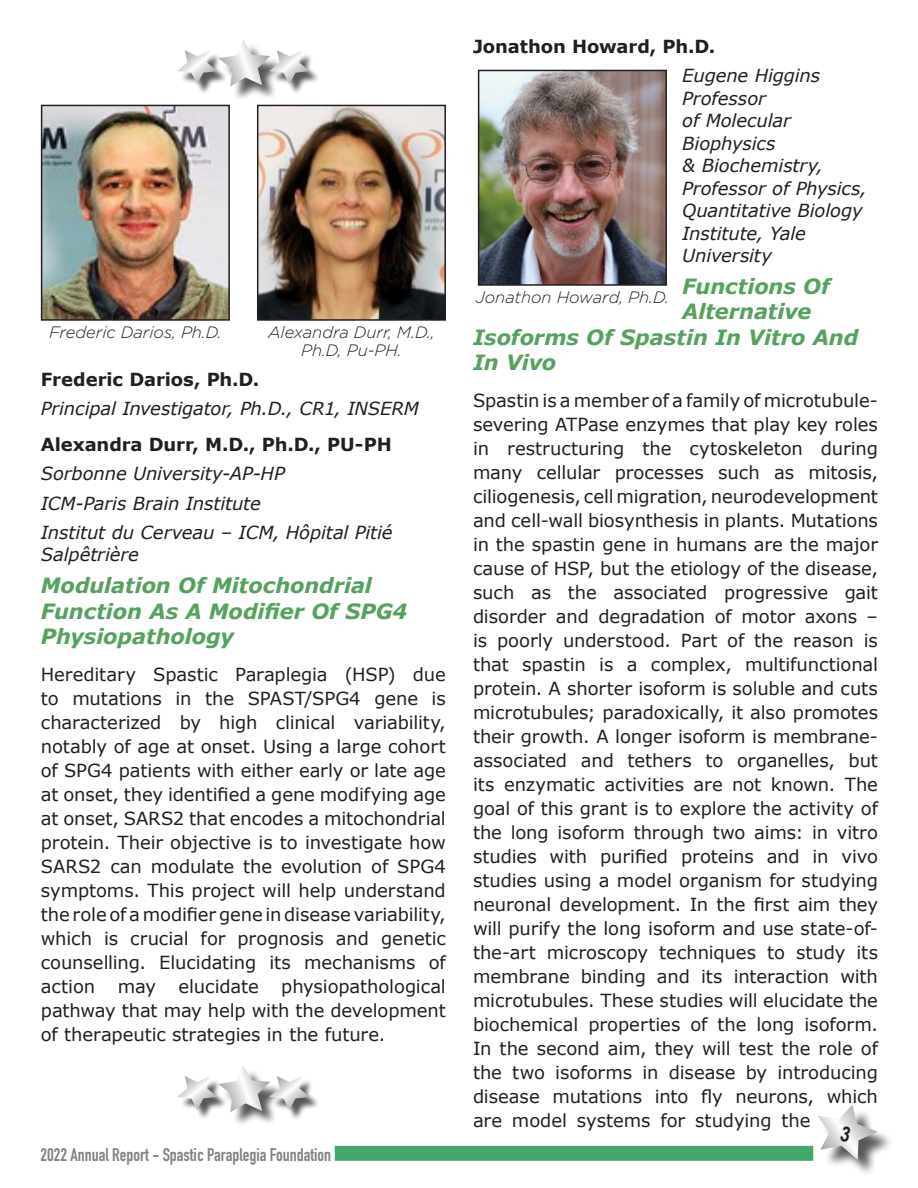
<style>
.page{position:relative;width:918px;height:1188px;background:#fff}
.page>*{position:absolute;margin:0;border:0;box-sizing:border-box;transform-origin:0 0}
.t1{font:italic 700 21px/25.2px "Verdana";letter-spacing:-.005em;color:#56a160}
.t2{font:18px/24px "Verdana";letter-spacing:-.005em;color:#231f20;text-align:justify}
.t3{font:italic 18px/22.5px "Verdana";letter-spacing:-.01em;color:#231f20}
.t4{font:700 18px "Verdana";letter-spacing:-.005em;color:#231f20}
.t5{font:700 18px "DIN Condensed";color:#808285}
.t6{font:italic 300 16.5px/18px "Gotham";color:#231f20;text-align:center}
</style>
<div class="page">
<div style="left:335px;top:1146px;width:478px;height:15px;background:#43a86a"></div>
<div style="left:821px;top:1108px;width:74px;height:69px;background:#231f20;opacity:.75"></div>
<div style="left:179px;top:53px;width:50px;height:42px;background:#231f20;opacity:.75"></div>
<div style="left:221px;top:42px;width:65px;height:60px;background:#231f20;opacity:.75"></div>
<div style="left:272px;top:53px;width:49px;height:42px;background:#231f20;opacity:.75"></div>
<svg style="left:177px;top:40px;width:133px;height:47px"></svg>
<div style="left:179px;top:1078px;width:50px;height:43px;background:#231f20;opacity:.75"></div>
<div style="left:221px;top:1068px;width:65px;height:60px;background:#231f20;opacity:.75"></div>
<div style="left:272px;top:1078px;width:49px;height:43px;background:#231f20;opacity:.75"></div>
<svg style="left:177px;top:1065px;width:133px;height:47px"></svg>
<img style="left:44px;top:108px;width:183px;height:210px">
<div style="left:41px;top:105px;width:189px;height:216px;border:2px solid #231f20"></div>
<img style="left:260px;top:108px;width:183px;height:210px">
<div style="left:257px;top:105px;width:189px;height:216px;border:2px solid #231f20"></div>
<img style="left:481px;top:73px;width:183px;height:210px">
<div style="left:478px;top:70px;width:189px;height:216px;border:2px solid #231f20"></div>
<svg style="left:818px;top:1105px;width:60px;height:55px"></svg>
<p class="t6" style="left:49px;top:323px;width:174px">Frederic Darios, Ph.D.</p>
<p class="t6" style="left:268px;top:323px;width:168px">Alexandra Durr, M.D.,<br>Ph.D, Pu-PH.</p>
<p class="t4" style="left:41px;top:368px;width:220px">Frederic Darios, Ph.D.</p>
<p class="t3" style="left:41px;top:398px;width:380px">Principal Investigator, Ph.D., CR1, INSERM</p>
<p class="t4" style="left:41px;top:433px;width:352px">Alexandra Durr, M.D., Ph.D., PU-PH</p>
<p class="t3" style="left:41px;top:459px;width:353px;line-height:29.2px">Sorbonne University-AP-HP<br>ICM-Paris Brain Institute<br>Institut du Cerveau – ICM, Hôpital Pitié</p>
<p class="t3" style="left:41px;top:544px;width:100px">Salpêtrière</p>
<p class="t1" style="left:41px;top:573px;width:368px">Modulation Of Mitochondrial<br>Function As A Modifier Of SPG4<br>Physiopathology</p>
<p class="t2" style="left:41px;top:663px;width:407px">Hereditary Spastic Paraplegia (HSP) due to mutations in the SPAST/SPG4 gene is characterized by high clinical variability, notably of age at onset. Using a large cohort of SPG4 patients with either early or late age at onset, they identified a gene modifying age at onset, SARS2 that encodes a mitochondrial protein. Their objective is to investigate how SARS2 can modulate the evolution of SPG4 symptoms. This project will help understand the role of a modifier gene in disease variability, which is crucial for prognosis and genetic counselling. Elucidating its mechanisms of action</p>
<p class="t2" style="left:41px;top:975px;width:406px;text-indent:240px">physiopathological pathway that may help with the development of therapeutic strategies in the future.</p>
<p class="t2" style="left:118px;top:975px;width:40px">may</p>
<p class="t2" style="left:179px;top:975px;width:82px">elucidate</p>
<p class="t5" style="left:40px;top:1142px;width:292px">2022 Annual Report - Spastic Paraplegia Foundation</p>
<p class="t4" style="left:473px;top:35px;width:244px">Jonathon Howard, Ph.D.</p>
<p class="t3" style="left:682px;top:65px;width:186px">Eugene Higgins<br>Professor<br>of Molecular<br>Biophysics<br>&amp; Biochemistry,<br>Professor of Physics,<br>Quantitative Biology<br>Institute, Yale<br>University</p>
<p class="t1" style="left:682px;top:274px;width:149px">Functions Of</p>
<p class="t1" style="left:682px;top:299px;width:131px">Alternative</p>
<p class="t1" style="left:473px;top:325px;width:387px">Isoforms Of Spastin In Vitro And</p>
<p class="t1" style="left:473px;top:350px;width:85px">In Vivo</p>
<p class="t2" style="left:473px;top:389px;width:407px">Spastin is a member of a family of microtubule&shy;severing ATPase enzymes that play key roles in restructuring the cytoskeleton during many cellular processes such as mitosis, ciliogenesis, cell migration, neurodevelopment and cell-wall biosynthesis in plants. Mutations in the spastin gene in humans are the major cause of HSP, but the etiology of the disease, such as the associated progressive gait disorder and degradation of motor axons – is poorly understood. Part of the reason is that spastin is a complex, multifunctional protein. A shorter isoform is soluble and cuts microtubules; paradoxically, it also promotes their growth. A longer isoform is membrane&shy;associated and tethers to organelles, but its enzymatic activities are not known. The goal of this grant is to explore the activity of the long isoform through two aims: in vitro studies with purified proteins and in vivo studies using a model organism for studying neuronal development. In the first aim they will purify the long isoform and use state-of&shy;the-art microscopy techniques to study its membrane binding and its interaction with microtubules. These studies will elucidate the biochemical properties of the long isoform.<br>In the second aim, they will test the role of the two isoforms in disease by introducing disease mutations into fly neurons, which are model systems for studying the</p>
<p class="t6" style="left:476px;top:288px;width:195px">Jonathon Howard, Ph.D.</p>
</div>
